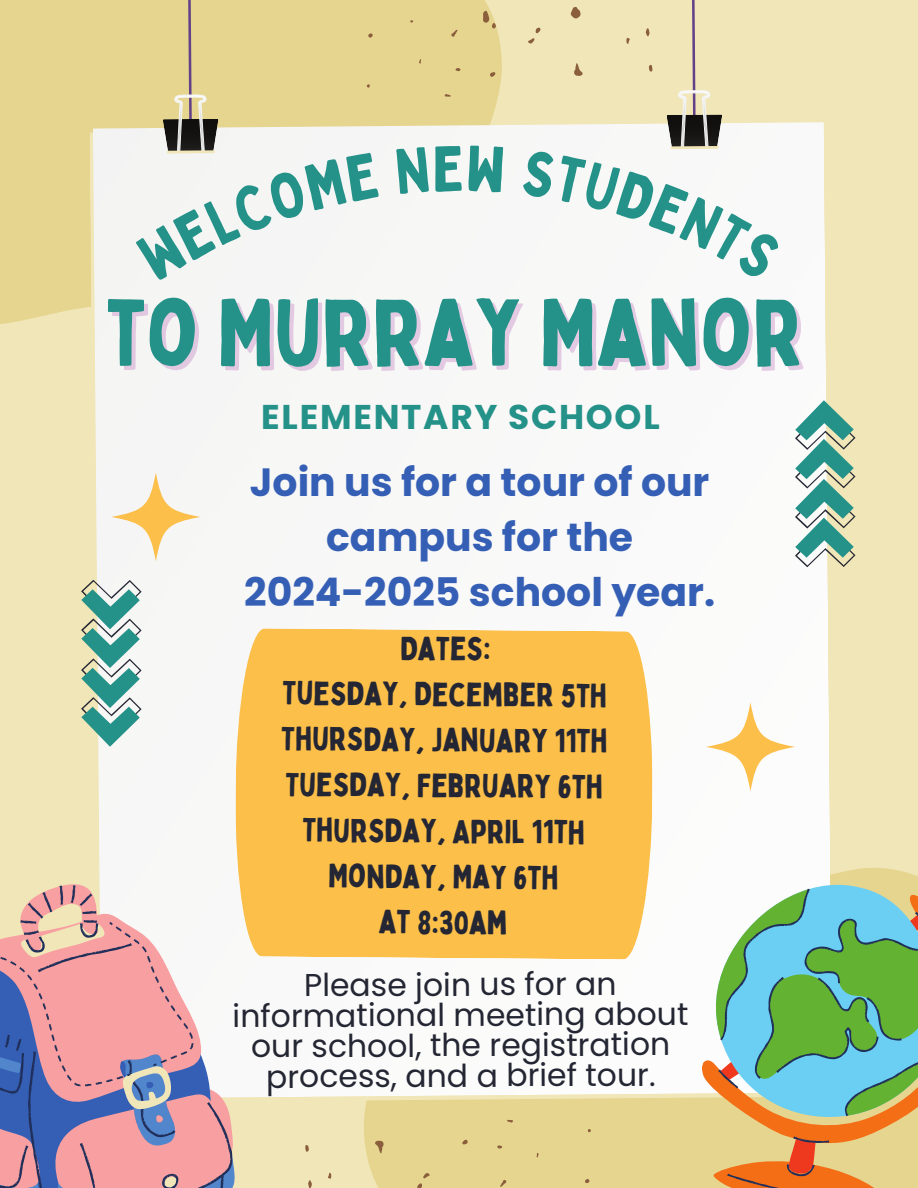
<style>
.page{position:relative;width:918px;height:1188px;background:#f1e6b8}
.page>*{position:absolute;margin:0;border:0;box-sizing:border-box;transform-origin:0 0}
.t1{font:93px "Bobby Jones";color:#249289}
.t2{font:700 39.3px/55.2px "Poppins";color:#355fb5;text-align:center}
.t3{font:700 34.35px "Poppins";letter-spacing:.05em;color:#249289}
.t4{font:32.7px "Bobby Jones";letter-spacing:-.01em;color:#242733}
.t5{font:31.5px/30.3px "Poppins";letter-spacing:-.01em;color:#242733;text-align:center}
</style>
<div class="page">
<div style="left:0;top:0;width:502px;height:324px;background:#e6d58f"></div>
<div style="left:364px;top:1103px;width:316px;height:85px;background:#e6d58f"></div>
<div style="left:93px;top:122px;width:737px;height:977px;background:#f8f8f8"></div>
<div style="left:235px;top:628px;width:418px;height:332px;background:#fcbf49"></div>
<svg style="left:0;top:885px;width:232px;height:303px;background:#cea6b4"></svg>
<svg style="left:680px;top:862px;width:238px;height:326px;background:#f5f0db"></svg>
<svg style="left:694px;top:878px;width:224px;height:310px;background:#a0be93"></svg>
<svg style="left:706px;top:702px;width:89px;height:89px;background:#fbeaca"></svg>
<svg style="left:111px;top:472px;width:89px;height:89px;background:#f7e6c5"></svg>
<svg style="left:451px;top:30px;width:7px;height:7px"></svg>
<svg style="left:490px;top:72px;width:6px;height:5px"></svg>
<svg style="left:483px;top:11px;width:13px;height:18px"></svg>
<svg style="left:455px;top:68px;width:5px;height:3px"></svg>
<svg style="left:445px;top:94px;width:6px;height:3px"></svg>
<svg style="left:375px;top:1141px;width:9px;height:12px"></svg>
<svg style="left:308px;top:1180px;width:4px;height:8px"></svg>
<svg style="left:500px;top:1180px;width:7px;height:7px"></svg>
<svg style="left:417px;top:1173px;width:13px;height:15px"></svg>
<svg style="left:305px;top:1145px;width:4px;height:7px"></svg>
<svg style="left:462px;top:1140px;width:6px;height:5px"></svg>
<svg style="left:328px;top:1173px;width:4px;height:6px"></svg>
<svg style="left:585px;top:1179px;width:4px;height:4px"></svg>
<svg style="left:497px;top:1145px;width:5px;height:4px"></svg>
<svg style="left:507px;top:1120px;width:6px;height:3px"></svg>
<svg style="left:588px;top:1129px;width:3px;height:4px"></svg>
<svg style="left:795px;top:400px;width:60px;height:167px"></svg>
<svg style="left:81px;top:580px;width:61px;height:167px;background:#94c0b5"></svg>
<svg style="left:135px;top:0;width:244px;height:281px;background:#e9e1c2"></svg>
<div style="left:396px;top:145px;width:66px;height:49px;background:#f6f6f5"></div>
<div style="left:468px;top:145px;width:35px;height:48px;background:#f7f7f6"></div>
<svg style="left:522px;top:0;width:261px;height:282px"></svg>
<p class="t1" style="left:106px;top:274px;width:699px">TO MURRAY MANOR</p>
<p class="t3" style="left:261px;top:393px;width:400px">ELEMENTARY SCHOOL</p>
<p class="t2" style="left:250px;top:455px;width:461px">Join us for a tour of our campus for the</p>
<p class="t2" style="left:244px;top:565px;width:473px">2024-2025 school year.</p>
<p class="t4" style="left:400px;top:628px;width:92px">DATES:</p>
<p class="t4" style="left:283px;top:673px;width:326px">TUESDAY, DECEMBER 5TH</p>
<p class="t4" style="left:281px;top:719px;width:328px">THURSDAY, JANUARY 11TH</p>
<p class="t4" style="left:285px;top:765px;width:319px">TUESDAY, FEBRUARY 6TH</p>
<p class="t4" style="left:303px;top:810px;width:284px">THURSDAY, APRIL 11TH</p>
<p class="t4" style="left:328px;top:856px;width:232px">MONDAY, MAY 6TH</p>
<p class="t4" style="left:378px;top:902px;width:131px">AT 8:30AM</p>
<p class="t5" style="left:233px;top:969px;width:458px">Please join us for an informational meeting about our school, the registration process, and a brief tour.</p>
</div>
